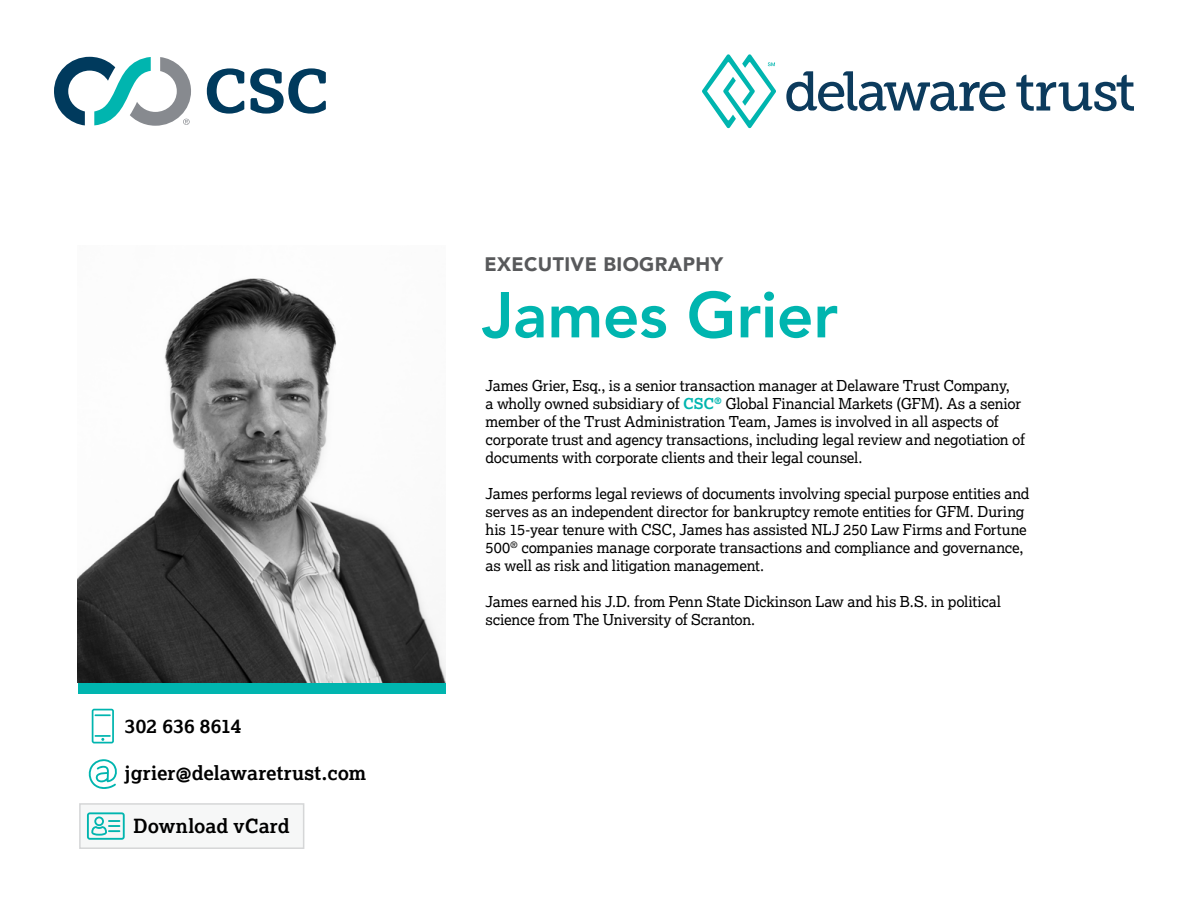
<style>
.page{position:relative;width:1188px;height:918px;background:#fff}
.page>*{position:absolute;margin:0;border:0;box-sizing:border-box;transform-origin:0 0}
.t1{font:800 64.05px "Avenir";letter-spacing:-.005em;color:#00b5af}
.t2{font:700 19.5px "Lexia";color:#000}
.t3{font:900 19.5px "Avenir";letter-spacing:.02em;color:#58595b}
.t4{font:15px/18px "Lexia";letter-spacing:-.01em;color:#000}
.s1{font-weight:700;color:#00b5af}
</style>
<div class="page">
<div style="left:78px;top:682px;width:368px;height:11px;background:#00b5af"></div>
<img style="left:78px;top:278px;width:368px;height:404px">
<div style="left:79px;top:803px;width:225px;height:46px;background:#f6f7f7;border:2px solid #d5d6d7"></div>
<svg style="left:87px;top:812px;width:38px;height:28px"></svg>
<svg style="left:786px;top:71px;width:219px;height:40px"></svg>
<svg style="left:702px;top:54px;width:74px;height:74px"></svg>
<svg style="left:1016px;top:75px;width:118px;height:36px"></svg>
<svg style="left:207px;top:68px;width:119px;height:46px"></svg>
<svg style="left:54px;top:57px;width:137px;height:69px"></svg>
<svg style="left:92px;top:709px;width:22px;height:34px"></svg>
<svg style="left:88px;top:759px;width:29px;height:30px"></svg>
<h2 class="t2" style="left:125px;top:714px;width:118px">302 636 8614</h2>
<h2 class="t2" style="left:125px;top:761px;width:243px">jgrier@delawaretrust.com</h2>
<h2 class="t2" style="left:133px;top:814px;width:158px">Download vCard</h2>
<h2 class="t3" style="left:484px;top:248px;width:240px">EXECUTIVE BIOGRAPHY</h2>
<h1 class="t1" style="left:482px;top:265px;width:358px">James Grier</h1>
<p class="t4" style="left:486px;top:376px;width:541px">James Grier, Esq., is a senior transaction manager at Delaware Trust Company,<br>a wholly owned subsidiary of <span class="s1">CSC</span><sup>®</sup> Global Financial Markets (GFM). As a senior member of the Trust Administration Team, James is involved in all aspects of corporate trust and agency transactions, including legal review and negotiation of documents with corporate clients and their legal counsel.</p>
<p class="t4" style="left:486px;top:484px;width:545px">James performs legal reviews of documents involving special purpose entities and serves as an independent director for bankruptcy remote entities for GFM. During his 15-year tenure with CSC, James has assisted NLJ 250 Law Firms and Fortune 500<sup>®</sup> companies manage corporate transactions and compliance and governance, as well as risk and litigation management.</p>
<p class="t4" style="left:486px;top:592px;width:517px">James earned his J.D. from Penn State Dickinson Law and his B.S. in political science from The University of Scranton.</p>
</div>
